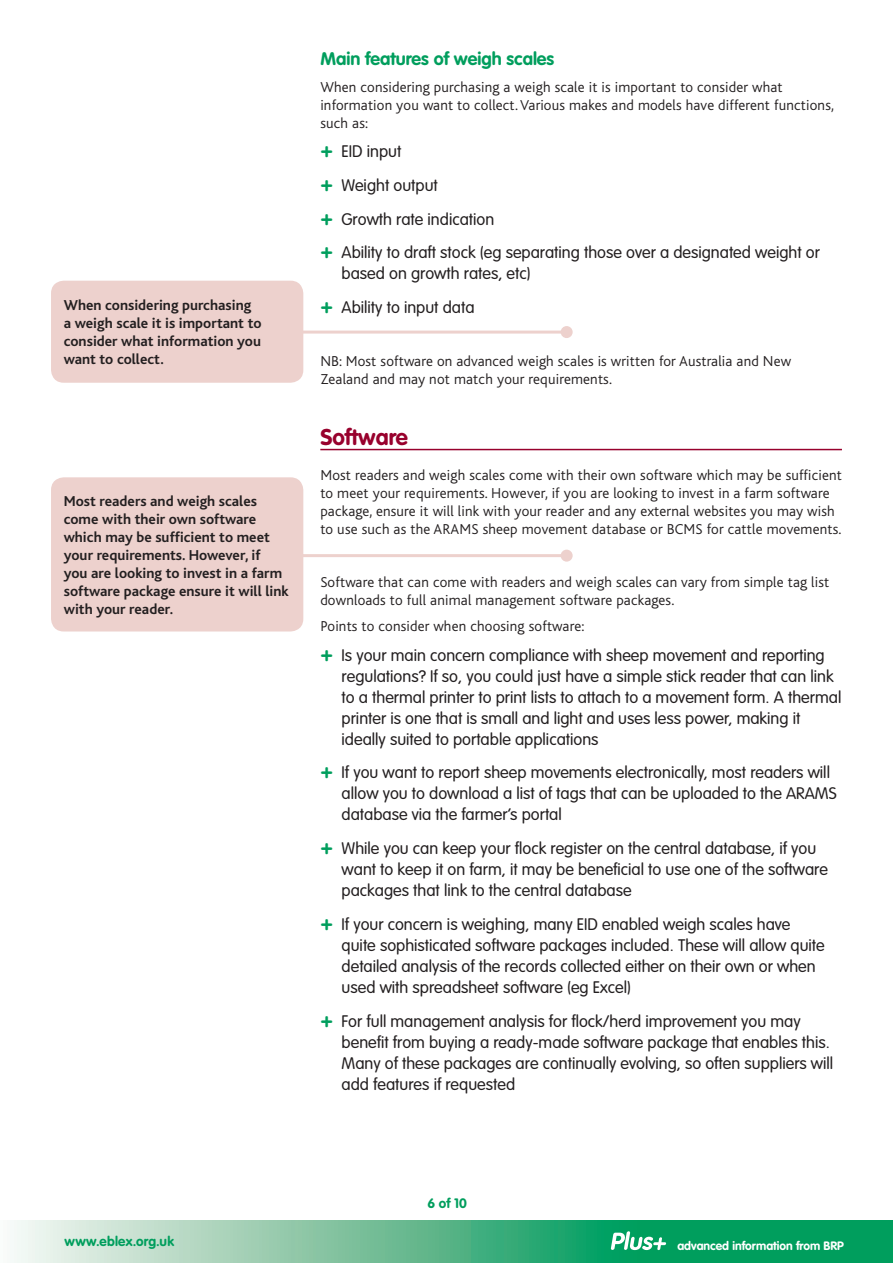
<style>
.page{position:relative;width:893px;height:1263px;background:#fff}
.page>*{position:absolute;margin:0;border:0;box-sizing:border-box;transform-origin:0 0}
.t1{font:700 22.5px "VAG Rounded";color:#98012d}
.t2{font:700 18px "VAG Rounded";color:#009e5d}
.t3{font:300 16.5px/21px "VAG Rounded";color:#231f20}
.t4{font:300 15px/18px "Bliss";letter-spacing:.01em;color:#231f20}
.t5{font:700 15px/18px "Bliss";color:#231f20}
.t6{font:700 13.5px "VAG Rounded";letter-spacing:.015em;color:#009e5d}
.t7{font:700 12px "VAG Rounded";color:#fff}
.s1{font-weight:700;font-size:21px;color:#009e5d}
</style>
<div class="page">
<svg style="left:14px;top:1220px;width:879px;height:43px;background:#5dbb90"></svg>
<svg style="left:611px;top:1231px;width:55px;height:19px"></svg>
<hr style="left:174px;top:554px;width:393px;height:3px;background:#edd1cd">
<div style="left:561px;top:550px;width:12px;height:12px;background:#edd1cd;border-radius:50%"></div>
<div style="left:51px;top:477px;width:252px;height:154px;background:#edd1cd;border-radius:13px"></div>
<hr style="left:320px;top:449px;width:522px;height:1px;background:#98012d">
<hr style="left:174px;top:331px;width:393px;height:3px;background:#edd1cd">
<div style="left:561px;top:326px;width:12px;height:12px;background:#edd1cd;border-radius:50%"></div>
<div style="left:51px;top:281px;width:252px;height:102px;background:#edd1cd;border-radius:13px"></div>
<p class="t5" style="left:64px;top:297px;width:199px">When considering purchasing a weigh scale it is important to consider what information you want to collect.</p>
<p class="t5" style="left:64px;top:492px;width:226px">Most readers and weigh scales come with their own software which may be sufficient to meet your requirements. However, if<br>you are looking to invest in a farm software package ensure it will link with your reader.</p>
<p class="t2" style="left:320px;top:48px;width:235px">Main features of weigh scales</p>
<p class="t4" style="left:320px;top:78px;width:515px">When considering purchasing a weigh scale it is important to consider what information you want to collect. Various makes and models have different functions, such as:</p>
<p class="t3" style="left:320px;top:134px;width:501px;line-height:33.8px"><span class="s1">+</span> EID input<br><span class="s1">+</span> Weight output<br><span class="s1">+</span> Growth rate indication<br><span class="s1">+</span> Ability to draft stock (eg separating those over a designated weight or</p>
<p class="t3" style="left:320px;top:257px;width:212px;line-height:33.8px;text-indent:21px">based on growth rates, etc) <span class="s1">+</span> Ability to input data</p>
<p class="t4" style="left:320px;top:352px;width:472px">NB: Most software on advanced weigh scales is written for Australia and New<br>Zealand and may not match your requirements.</p>
<h1 class="t1" style="left:320px;top:423px;width:89px">Software</h1>
<p class="t4" style="left:320px;top:466px;width:523px">Most readers and weigh scales come with their own software which may be sufficient to meet your requirements. However, if you are looking to invest in a farm software package, ensure it will link with your reader and any external websites you may wish to use such as the ARAMS sheep movement database or BCMS for cattle movements.</p>
<p class="t4" style="left:320px;top:573px;width:510px">Software that can come with readers and weigh scales can vary from simple tag list downloads to full animal management software packages.</p>
<p class="t4" style="left:320px;top:617px;width:266px">Points to consider when choosing software:</p>
<p class="t3" style="left:342px;top:644px;width:501px;text-indent:-21px"><span class="s1">+</span> Is your main concern compliance with sheep movement and reporting regulations? If so, you could just have a simple stick reader that can link to a thermal printer to print lists to attach to a movement form. A thermal printer is one that is small and light and uses less power, making it ideally suited to portable applications</p>
<p class="t3" style="left:342px;top:762px;width:496px;text-indent:-21px"><span class="s1">+</span> If you want to report sheep movements electronically, most readers will allow you to download a list of tags that can be uploaded to the ARAMS database via the farmer’s portal</p>
<p class="t3" style="left:342px;top:838px;width:488px;text-indent:-21px"><span class="s1">+</span> While you can keep your flock register on the central database, if you want to keep it on farm, it may be beneficial to use one of the software packages that link to the central database</p>
<p class="t3" style="left:342px;top:913px;width:485px;text-indent:-21px"><span class="s1">+</span> If your concern is weighing, many EID enabled weigh scales have quite sophisticated software packages included. These will allow quite detailed analysis of the records collected either on their own or when used with spreadsheet software (eg Excel)</p>
<p class="t3" style="left:342px;top:1010px;width:493px;text-indent:-21px"><span class="s1">+</span> For full management analysis for flock/herd improvement you may benefit from buying a ready-made software package that enables this.<br>Many of these packages are continually evolving, so often suppliers will add features if requested</p>
<p class="t6" style="left:428px;top:1195px;width:41px">6 of 10</p>
<p class="t6" style="left:65px;top:1233px;width:111px">www.eblex.org.uk</p>
<p class="t7" style="left:677px;top:1239px;width:168px">advanced information from BRP</p>
</div>
